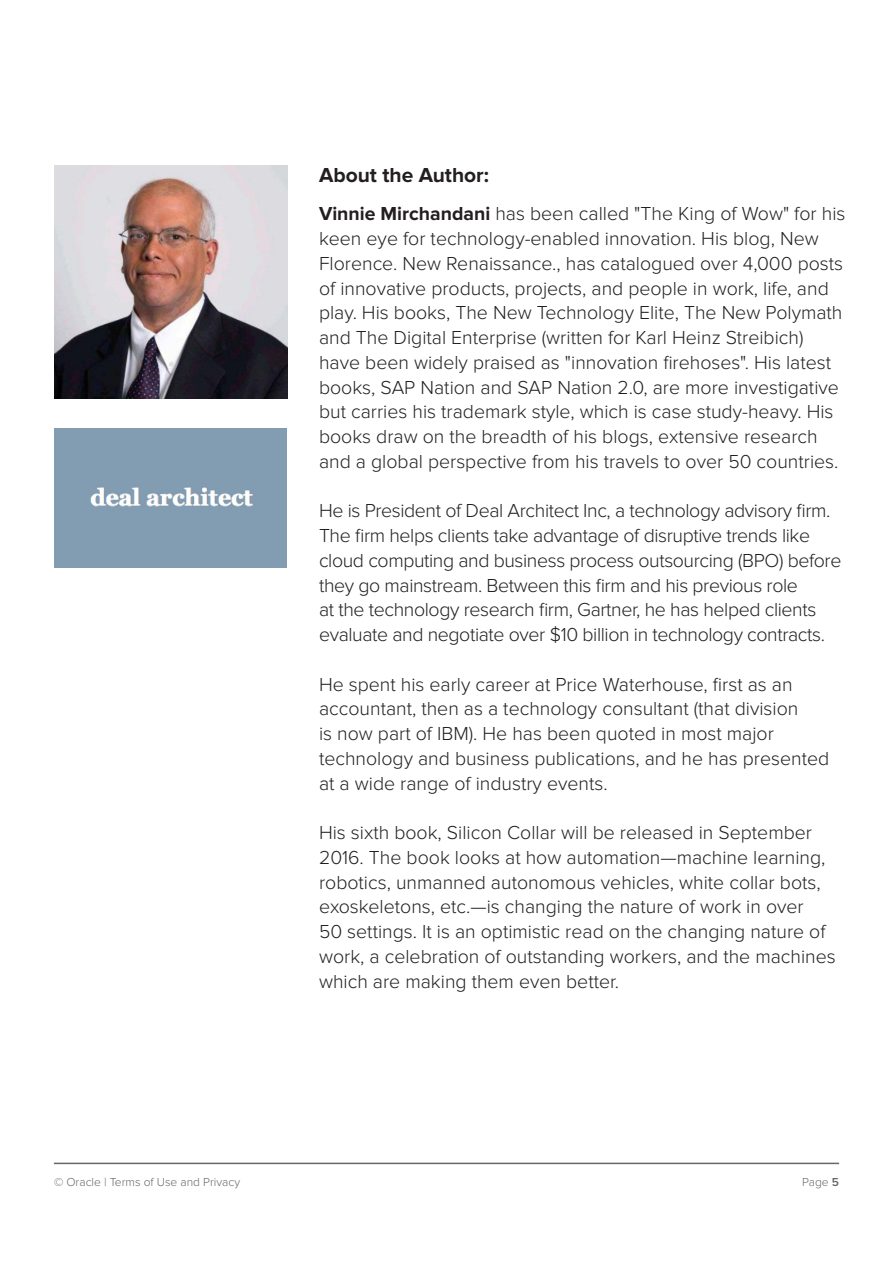
<style>
.page{position:relative;width:893px;height:1263px;background:#fff}
.page>*{position:absolute;margin:0;border:0;box-sizing:border-box;transform-origin:0 0}
.Body{font:700 21px "Proxima Nova";color:#231f20}
.Body-2{font:300 19.5px/24.8px "Proxima Nova";color:#231f20}
.Body-3{font:300 19.5px/24.8px "Proxima Nova";letter-spacing:-.02em;color:#231f20}
.t1{font:300 12px "Proxima Nova";color:#666}
.s1{font-weight:700}
.s2{font-weight:600}
</style>
<div class="page">
<hr style="left:54px;top:1163px;width:785px;height:1px;background:#666">
<img style="left:54px;top:166px;width:233px;height:233px">
<div style="left:54px;top:429px;width:233px;height:139px;background:#829db2"></div>
<p class="t1" style="left:54px;top:1175px;width:188px">© Oracle | Terms of Use and Privacy</p>
<p class="Body" style="left:319px;top:163px;width:172px">About the Author:</p>
<p class="Body-2" style="left:319px;top:202px;width:528px"><span class="s1">Vinnie Mirchandani</span> has been called "The King of Wow" for his keen eye for technology-enabled innovation. His blog, New Florence. New Renaissance., has catalogued over 4,000 posts of innovative products, projects, and people in work, life, and play. His books, The New Technology Elite, The New Polymath and The Digital Enterprise (written for Karl Heinz Streibich) have been widely praised as "innovation firehoses". His latest books, SAP Nation and SAP Nation 2.0, are more investigative but carries his trademark style, which is case study-heavy. His books draw on the breadth of his blogs, extensive research and a global perspective from his travels to over 50 countries.</p>
<p class="Body-3" style="left:319px;top:499px;width:524px">He is President of Deal Architect Inc, a technology advisory firm.<br>The firm helps clients take advantage of disruptive trends like cloud computing and business process outsourcing (BPO) before they go mainstream. Between this firm and his previous role<br>at the technology research firm, Gartner, he has helped clients evaluate and negotiate over $10 billion in technology contracts.</p>
<p class="Body-2" style="left:319px;top:672px;width:512px">He spent his early career at Price Waterhouse, first as an accountant, then as a technology consultant (that division<br>is now part of IBM). He has been quoted in most major technology and business publications, and he has presented at a wide range of industry events.</p>
<p class="Body-2" style="left:319px;top:820px;width:518px">His sixth book, Silicon Collar will be released in September 2016. The book looks at how automation—machine learning, robotics, unmanned autonomous vehicles, white collar bots, exoskeletons, etc.—is changing the nature of work in over<br>50 settings. It is an optimistic read on the changing nature of work, a celebration of outstanding workers, and the machines which are making them even better.</p>
<p class="t1" style="left:802px;top:1175px;width:38px">Page <span class="s2">5</span></p>
</div>
